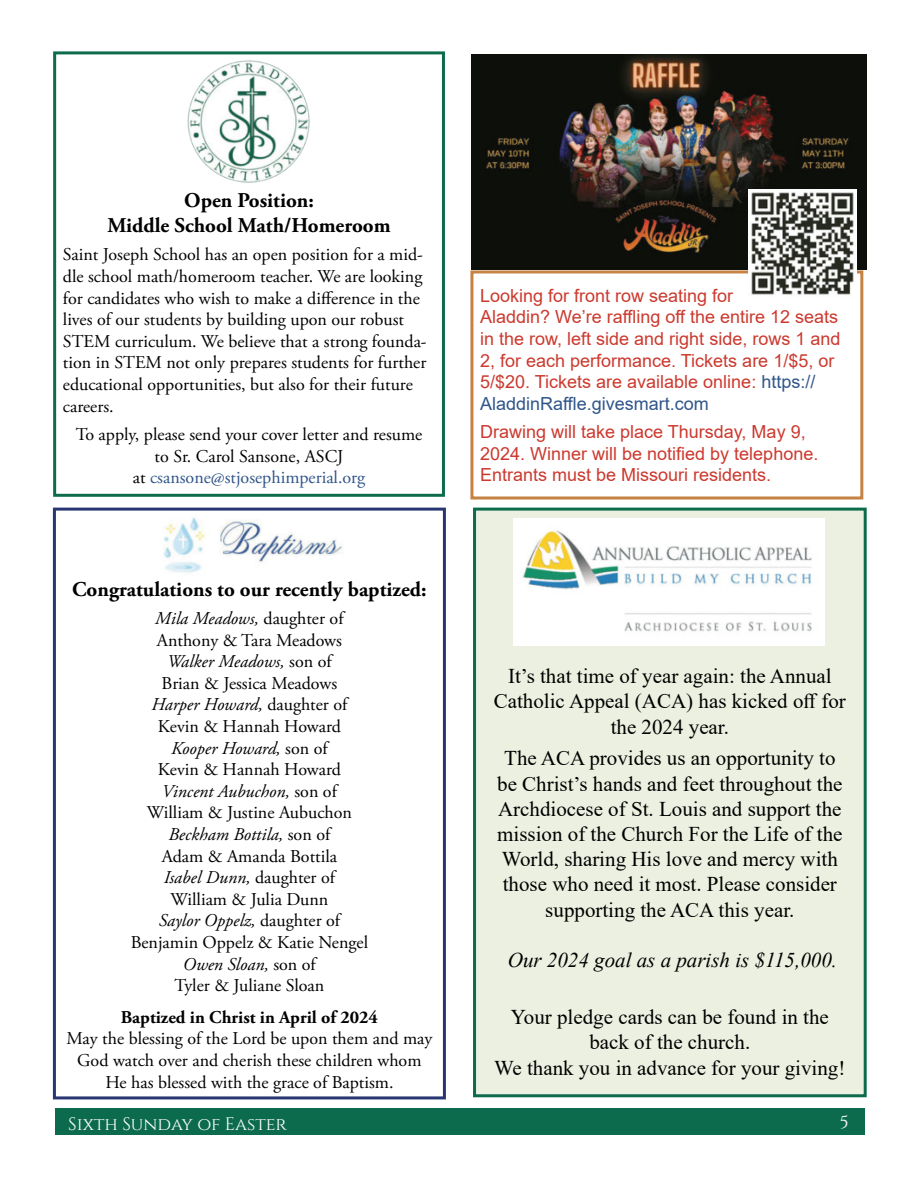
<style>
.page{position:relative;width:918px;height:1188px;background:#fff}
.page>*{position:absolute;margin:0;border:0;box-sizing:border-box;transform-origin:0 0}
.t1{font:21px/25.2px "Dnlpfx Times New Roman";color:#000;text-align:center}
.t2{font:700 21px/25.2px "Adobe Garamond Pro";color:#000;text-align:center}
.t3{font:21px "Sdltyt Times New Roman";color:#000}
.t4{font:italic 21px "Times New Roman";color:#000}
.t5{font:18px/21.6px "Adobe Garamond Pro";color:#000;text-align:center}
.t6{font:18px/21.6px "Xxkmpq Arial";color:#cc392e}
.t7{font:700 18px "Adobe Garamond Pro";color:#000}
.t8{font:18px "Vqkvwg Arial";color:#cc392e}
.t9{font:18px "Ldggcg Cinzel";color:#fff}
.t10{font:18px "Rvqcbj Cinzel";color:#fff}
.s1{color:#30558a}
.s2{font-style:italic}
</style>
<div class="page">
<div style="left:55px;top:1108px;width:810px;height:27px;background:#0c6b4d"></div>
<div style="left:53px;top:51px;width:392px;height:446px;border:3px solid #0c6b4d"></div>
<img style="left:187px;top:60px;width:123px;height:123px">
<img style="left:471px;top:54px;width:395px;height:216px">
<div style="left:470px;top:270px;width:393px;height:229px;border:3px solid #c58243"></div>
<img style="left:748px;top:189px;width:108px;height:106px">
<div style="left:53px;top:508px;width:393px;height:591px;border:3px solid #283673"></div>
<img style="left:163px;top:517px;width:180px;height:56px">
<div style="left:475px;top:509px;width:390px;height:587px;background:#ecf0e0"></div>
<div style="left:473px;top:508px;width:394px;height:589px;border:3px solid #0c6b4d"></div>
<img style="left:513px;top:518px;width:311px;height:128px">
<p class="t2" style="left:107px;top:188px;width:285px">Open Position:<br>Middle School Math/Homeroom</p>
<p class="t5" style="left:63px;top:245px;width:365px;text-align:left">Saint Joseph School has an open position for a mid&shy;dle school math/homeroom teacher. We are looking for candidates who wish to make a difference in the lives of our students by building upon our robust STEM curriculum. We believe that a strong founda&shy;tion in STEM not only prepares students for further educational opportunities, but also for their future careers.</p>
<p class="t5" style="left:76px;top:424px;width:348px">To apply, please send your cover letter and resume to Sr. Carol Sansone, ASCJ<br>at <span class="s1">csansone@stjosephimperial.org</span></p>
<p class="t2" style="left:72px;top:577px;width:356px">Congratulations to our recently baptized:</p>
<p class="t5" style="left:131px;top:608px;width:239px"><span class="s2">Mila Meadows,</span> daughter of<br>Anthony &amp; Tara Meadows<br><span class="s2">Walker Meadows,</span> son of<br>Brian &amp; Jessica Meadows<br><span class="s2">Harper Howard,</span> daughter of<br>Kevin &amp; Hannah Howard<br><span class="s2">Kooper Howard,</span> son of<br>Kevin &amp; Hannah Howard<br><span class="s2">Vincent Aubuchon,</span> son of<br>William &amp; Justine Aubuchon<br><span class="s2">Beckham Bottila,</span> son of<br>Adam &amp; Amanda Bottila<br><span class="s2">Isabel Dunn,</span> daughter of<br>William &amp; Julia Dunn<br><span class="s2">Saylor Oppelz,</span> daughter of<br>Benjamin Oppelz &amp; Katie Nengel<br><span class="s2">Owen Sloan,</span> son of<br>Tyler &amp; Juliane Sloan</p>
<p class="t7" style="left:121px;top:1007px;width:258px">Baptized in Christ in April of 2024</p>
<p class="t5" style="left:66px;top:1028px;width:368px">May the blessing of the Lord be upon them and may<br>God watch over and cherish these children whom<br>He has blessed with the grace of Baptism.</p>
<p class="t8" style="left:480px;top:283px;width:255px">Looking for front row seating for</p>
<p class="t6" style="left:480px;top:306px;width:362px">Aladdin? We’re raffling off the entire 12 seats in the row, left side and right side, rows 1 and 2, for each performance. Tickets are 1/$5, or 5/$20. Tickets are available online: <span class="s1">https:// AladdinRaffle.givesmart.com</span></p>
<p class="t6" style="left:480px;top:421px;width:340px">Drawing will take place Thursday, May 9,<br>2024. Winner will be notified by telephone.<br>Entrants must be Missouri residents.</p>
<p class="t1" style="left:508px;top:663px;width:325px">It’s that time of year again: the Annual</p>
<p class="t3" style="left:494px;top:686px;width:354px">Catholic Appeal (ACA) has kicked off for</p>
<p class="t1" style="left:504px;top:710px;width:333px;line-height:32px">the 2024 year.<br>The ACA provides us an opportunity to</p>
<p class="t1" style="left:497px;top:770px;width:347px">be Christ’s hands and feet throughout the Archdiocese of St. Louis and support the mission of the Church For the Life of the World, sharing His love and mercy with those who need it most. Please consider supporting the ACA this year.</p>
<p class="t4" style="left:508px;top:946px;width:331px">Our 2024 goal as a parish is $115,000.</p>
<p class="t1" style="left:494px;top:1004px;width:353px">Your pledge cards can be found in the back of the church.<br>We thank you in advance for your giving!</p>
<p class="t9" style="left:68px;top:1114px;width:220px">Sixth Sunday of Easter</p>
<p class="t10" style="left:840px;top:1111px;width:10px">5</p>
</div>
